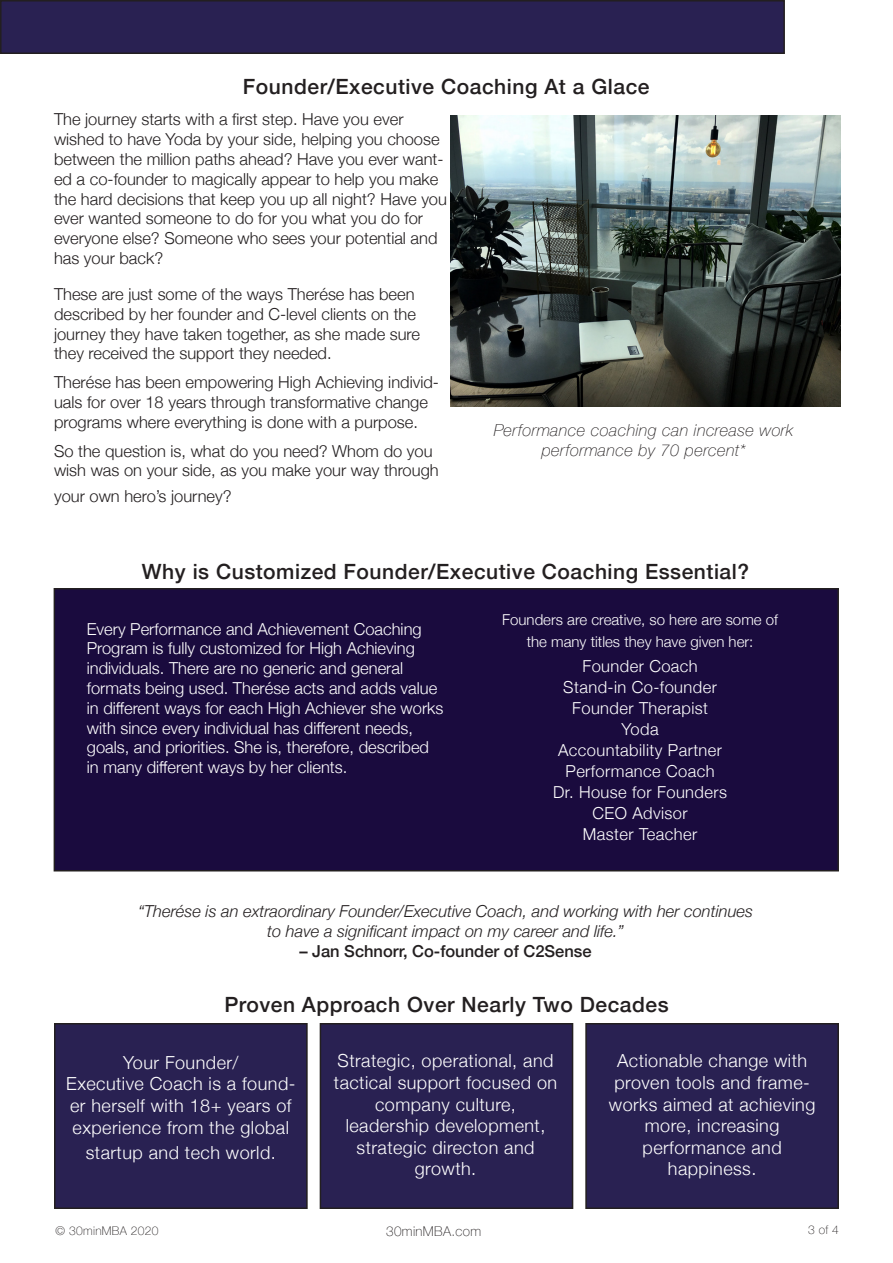
<style>
.page{position:relative;width:893px;height:1263px;background:#fff}
.page>*{position:absolute;margin:0;border:0;box-sizing:border-box;transform-origin:0 0}
.t1{font:500 21px "Helvetica Neue";letter-spacing:.025em;color:#231f20}
.t2{font:300 18px/21.6px "Helvetica Neue";letter-spacing:.025em;color:#fff;text-align:center}
.t3{font:300 16.5px/19.8px "Helvetica Neue";color:#231f20}
.t4{font:300 16.5px/19.8px "Helvetica Neue";color:#fff}
.t5{font:300 16.5px "Helvetica Neue";letter-spacing:.025em;color:#fff}
.t6{font:italic 300 16.5px "Helvetica Neue";color:#231f20}
.t7{font:italic 100 16.5px/19.8px "Helvetica Neue";letter-spacing:.025em;color:#231f20;text-align:center}
.t8{font:500 16.5px "Helvetica Neue";color:#231f20}
.t9{font:300 15px "Helvetica Neue";color:#fff}
.t10{font:100 13.5px "Helvetica Neue";letter-spacing:.025em;color:#231f20}
.t11{font:100 12px "Helvetica Neue";letter-spacing:.025em;color:#231f20}
</style>
<div class="page">
<div style="left:586px;top:1024px;width:252px;height:184px;background:#292152"></div>
<div style="left:585px;top:1023px;width:253px;height:186px;border:2px solid #231f20"></div>
<div style="left:320px;top:1024px;width:252px;height:184px;background:#292152"></div>
<div style="left:320px;top:1023px;width:253px;height:186px;border:2px solid #231f20"></div>
<div style="left:55px;top:1024px;width:252px;height:184px;background:#292152"></div>
<div style="left:54px;top:1023px;width:254px;height:186px;border:2px solid #231f20"></div>
<div style="left:1px;top:1px;width:783px;height:52px;background:#292152"></div>
<div style="left:0;top:0;width:784px;height:54px;border:2px solid #231f20"></div>
<div style="left:54px;top:589px;width:784px;height:282px;background:#1a0b3e"></div>
<div style="left:54px;top:588px;width:784px;height:284px;border:2px solid #231f20"></div>
<img style="left:450px;top:116px;width:390px;height:290px">
<p class="t1" style="left:243px;top:69px;width:408px">Founder/Executive Coaching At a Glace</p>
<p class="t3" style="left:54px;top:108px;width:394px">The journey starts with a first step. Have you ever wished to have Yoda by your side, helping you choose between the million paths ahead? Have you ever want&shy;ed a co-founder to magically appear to help you make the hard decisions that keep you up all night? Have you ever wanted someone to do for you what you do for everyone else? Someone who sees your potential and has your back?</p>
<p class="t3" style="left:54px;top:283px;width:367px">These are just some of the ways Therése has been described by her founder and C-level clients on the journey they have taken together, as she made sure they received the support they needed.</p>
<p class="t3" style="left:54px;top:371px;width:386px">Therése has been empowering High Achieving individ&shy;uals for over 18 years through transformative change programs where everything is done with a purpose.</p>
<p class="t3" style="left:54px;top:440px;width:386px">So the question is, what do you need? Whom do you wish was on your side, as you make your way through</p>
<p class="t3" style="left:54px;top:485px;width:179px">your own hero’s journey?</p>
<p class="t7" style="left:493px;top:419px;width:301px">Performance coaching can increase work performance by 70 percent*</p>
<p class="t1" style="left:142px;top:555px;width:608px">Why is Customized Founder/Executive Coaching Essential?</p>
<p class="t4" style="left:87px;top:618px;width:358px">Every Performance and Achievement Coaching Program is fully customized for High Achieving individuals. There are no generic and general formats being used. Therése acts and adds value in different ways for each High Achiever she works with since every individual has different needs, goals, and priorities. She is, therefore, described</p>
<p class="t4" style="left:87px;top:756px;width:262px">in many different ways by her clients.</p>
<p class="t9" style="left:502px;top:607px;width:277px">Founders are creative, so here are some of</p>
<p class="t9" style="left:527px;top:629px;width:228px">the many titles they have given her:</p>
<p class="t5" style="left:582px;top:653px;width:117px">Founder Coach</p>
<p class="t5" style="left:563px;top:674px;width:155px">Stand-in Co-founder</p>
<p class="t5" style="left:572px;top:695px;width:137px">Founder Therapist</p>
<p class="t4" style="left:621px;top:718px;width:39px">Yoda</p>
<p class="t5" style="left:558px;top:737px;width:165px">Accountability Partner</p>
<p class="t5" style="left:565px;top:758px;width:151px">Performance Coach</p>
<p class="t5" style="left:553px;top:779px;width:175px">Dr. House for Founders</p>
<p class="t5" style="left:592px;top:800px;width:97px">CEO Advisor</p>
<p class="t5" style="left:583px;top:821px;width:116px">Master Teacher</p>
<p class="t6" style="left:138px;top:898px;width:616px">“Therése is an extraordinary Founder/Executive Coach, and working with her continues</p>
<p class="t6" style="left:267px;top:918px;width:358px">to have a significant impact on my career and life.”</p>
<p class="t8" style="left:299px;top:938px;width:294px">– Jan Schnorr, Co-founder of C2Sense</p>
<p class="t1" style="left:224px;top:987px;width:446px">Proven Approach Over Nearly Two Decades</p>
<p class="t2" style="left:123px;top:1050px;width:117px">Your Founder/</p>
<p class="t2" style="left:66px;top:1072px;width:231px;text-align:left">Executive Coach is a found&shy;er herself with 18+ years of experience from the global</p>
<p class="t2" style="left:86px;top:1140px;width:191px">startup and tech world.</p>
<p class="t2" style="left:337px;top:1049px;width:217px">Strategic, operational, and</p>
<p class="t2" style="left:334px;top:1070px;width:225px">tactical support focused on company culture,</p>
<p class="t2" style="left:345px;top:1114px;width:201px">leadership development, strategic directon and growth.</p>
<p class="t2" style="left:609px;top:1049px;width:208px">Actionable change with proven tools and frame&shy;works aimed at achieving more, increasing</p>
<p class="t2" style="left:642px;top:1135px;width:141px">performance and</p>
<p class="t2" style="left:668px;top:1157px;width:90px">happiness.</p>
<p class="t11" style="left:56px;top:1221px;width:104px">© 30minMBA 2020</p>
<p class="t11" style="left:808px;top:1221px;width:32px">3 of 4</p>
<p class="t10" style="left:386px;top:1221px;width:96px">30minMBA.com</p>
</div>
